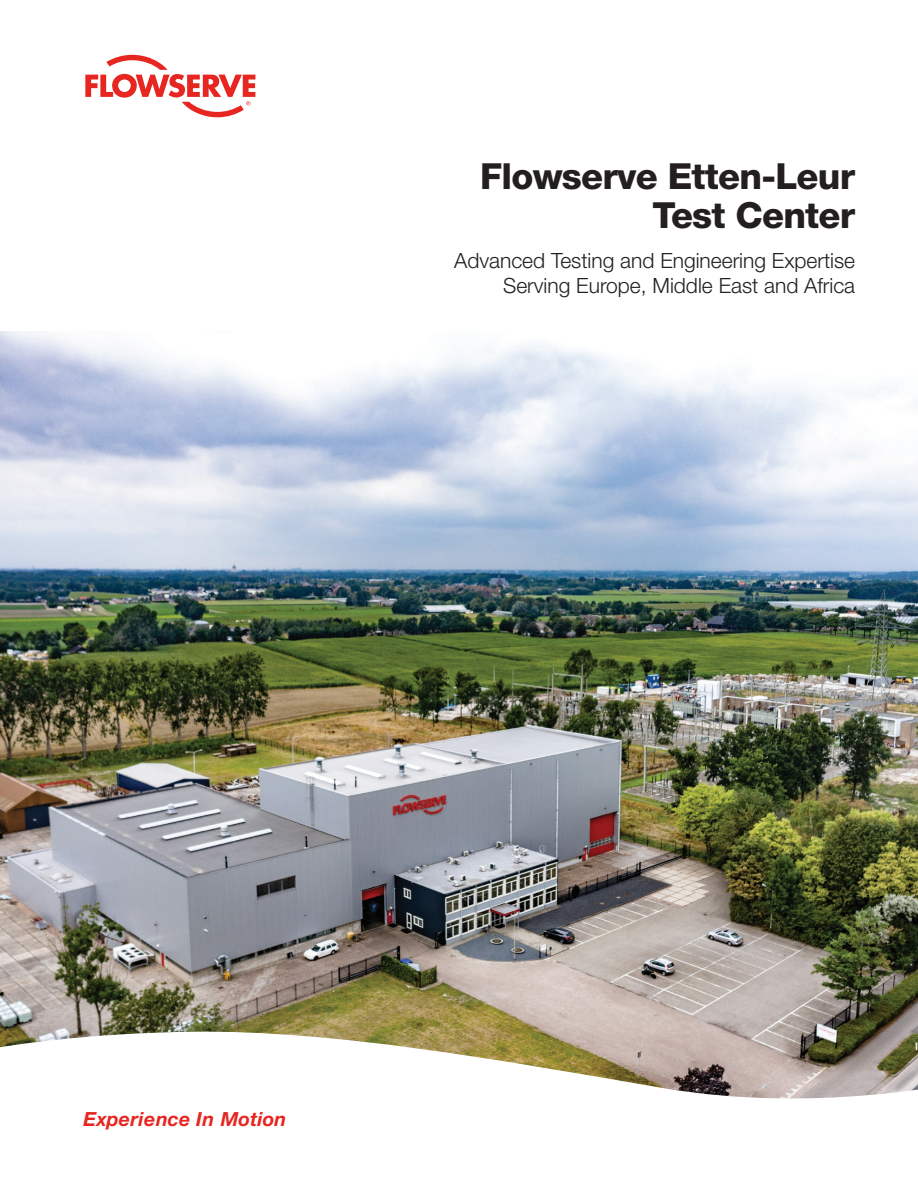
<style>
.page{position:relative;width:918px;height:1188px;background:#fff}
.page>*{position:absolute;margin:0;border:0;box-sizing:border-box;transform-origin:0 0}
.t1{font:800 36px/39px "Helvetica Neue LT Std";letter-spacing:-.02em;color:#231f20;text-align:right}
.t2{font:300 21px/25.5px "Helvetica Neue LT Std";color:#231f20;text-align:right}
.t3{font:italic 700 19.5px "Helvetica Neue LT Std";letter-spacing:.015em;color:#e72621}
</style>
<div class="page">
<img style="left:0;top:332px;width:918px;height:698px">
<svg style="left:0;top:1030px;width:918px;height:69px"></svg>
<svg style="left:85px;top:55px;width:170px;height:62px"></svg>
<svg style="left:0;top:1039px;width:1px;height:60px"></svg>
<h1 class="t1" style="left:480px;top:156px;width:376px">Flowserve Etten-Leur<br>Test Center</h1>
<p class="t2" style="left:454px;top:247px;width:403px">Advanced Testing and Engineering Expertise<br>Serving Europe, Middle East and Africa</p>
<p class="t3" style="left:84px;top:1107px;width:205px">Experience In Motion</p>
</div>
